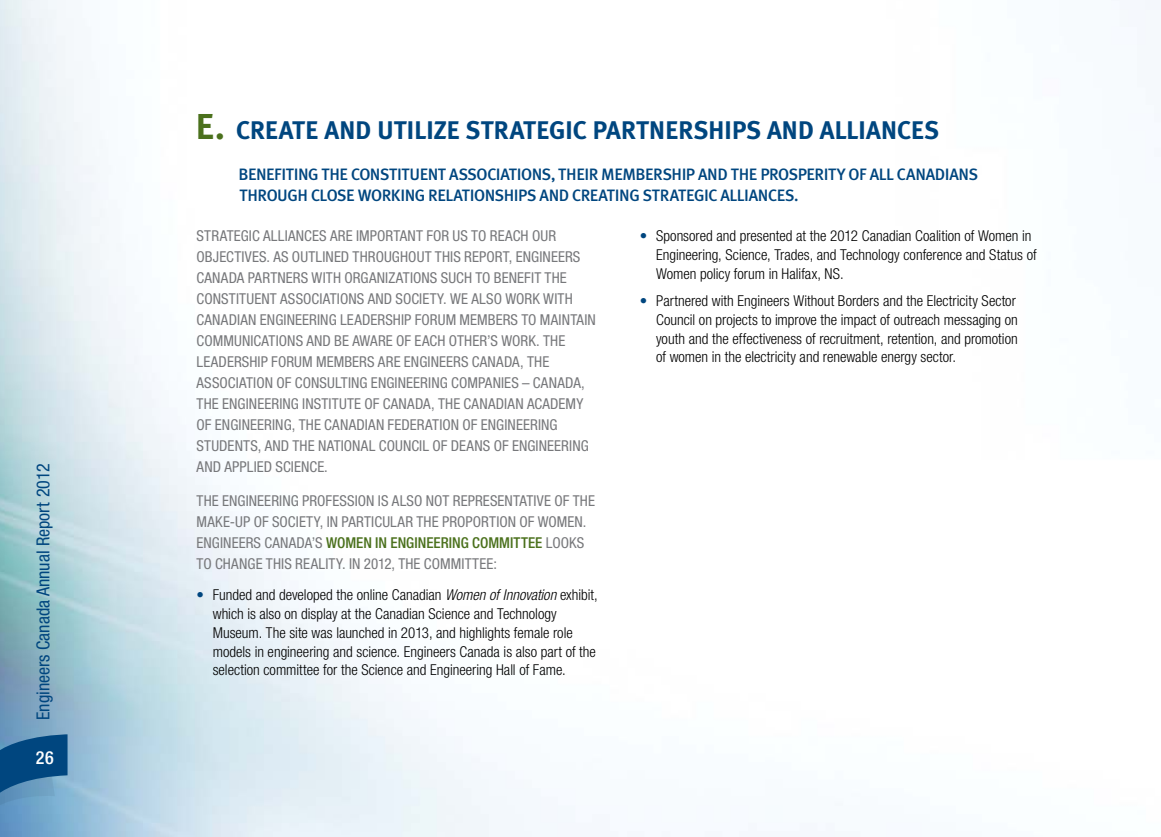
<style>
.page{position:relative;width:1161px;height:837px;background:#fff}
.page>*{position:absolute;margin:0;border:0;box-sizing:border-box;transform-origin:0 0}
.t1{font:25.5px "Meta Plus Bold Caps";letter-spacing:-.015em;color:#00467f}
.t2{font:condensed 18px "Helvetica Neue";color:#00467f}
.t3{font:500 condensed 18px "Helvetica Neue";color:#fff}
.t4{font:500 16.5px "Meta Plus";letter-spacing:-.03em;color:#00467f}
.t5{font:condensed 15px/21px "Helvetica Neue";letter-spacing:.075em;color:#77787b}
.t6{font:300 condensed 15px/18.8px "Helvetica Neue";color:#000}
.s1{font-family:"Meta Plus";font-weight:700;font-size:36px;color:#4b711d}
.s2{font-weight:500;color:#4b711d}
.s3{font-weight:700;color:#00467f}
.s4{font-style:italic}
</style>
<div class="page">
<img style="left:0;top:0;width:1161px;height:837px">
<svg style="left:0;top:734px;width:68px;height:99px;background:#407ba9"></svg>
<p class="t2" style="left:33px;top:720px;width:258px;rotate:-90deg">ENGINEERS CANADA ANNUAL REPORT 2012</p>
<p class="t3" style="left:36px;top:747px;width:20px">26</p>
<h1 class="t1" style="left:196px;top:116px;width:745px"><span class="s1">E.</span> CREATE AND UTILIZE STRATEGIC PARTNERSHIPS AND ALLIANCES</h1>
<p class="t4" style="left:239px;top:165px;width:222px">BEN EFITING TH E CONSTITU ENT ASSO</p>
<p class="t4" style="left:487px;top:165px;width:39px">CIATIONS</p>
<p class="t4" style="left:551px;top:165px;width:111px">, TH EIR MEMBERSHI</p>
<p class="t4" style="left:686px;top:165px;width:23px">P AND</p>
<p class="t4" style="left:731px;top:165px;width:186px">THE PROSPERITY OF ALL CANADIANS</p>
<p class="t4" style="left:240px;top:186px;width:19px">THROUGH</p>
<p class="t4" style="left:311px;top:186px;width:168px">CLOSE WORKING RELATIONSHI</p>
<p class="t4" style="left:518px;top:186px;width:33px">PS AND</p>
<p class="t4" style="left:572px;top:186px;width:157px">CREATING STRATEGI C ALLIAN</p>
<p class="t4" style="left:768px;top:186px;width:32px">CES.</p>
<p class="t5" style="left:197px;top:225px;width:401px">STRATEGIC ALLIANCES ARE IMPORTANT FOR US TO REACH OUR OBJECTIVES. AS OUTLINED THROUGHOUT THIS REPORT, ENGINEERS CANADA PARTNERS WITH ORGANIZATIONS SUCH TO BENEFIT THE CONSTITUENT ASSOCIATIONS AND SOCIETY. WE ALSO WORK WITH CANADIAN ENGINEERING LEADERSHIP FORUM MEMBERS TO MAINTAIN COMMUNICATIONS AND BE AWARE OF EACH OTHER’S WORK. THE LEADERSHIP FORUM MEMBERS ARE ENGINEERS CANADA, THE ASSOCIATION OF CONSULTING ENGINEERING COMPANIES – CANADA, THE ENGINEERING INSTITUTE OF CANADA, THE CANADIAN ACADEMY OF ENGINEERING, THE CANADIAN FEDERATION OF ENGINEERING STUDENTS, AND THE NATIONAL COUNCIL OF DEANS OF ENGINEERING AND APPLIED SCIENCE.</p>
<p class="t5" style="left:197px;top:490px;width:400px">THE ENGINEERING PROFESSION IS ALSO NOT REPRESENTATIVE OF THE MAKE-UP OF SOCIETY, IN PARTICULAR THE PROPORTION OF WOMEN.<br>ENGINEERS CANADA’S <span class="s2">WOMEN IN ENGINEERING COMMITTEE</span> LOOKS TO CHANGE THIS REALITY. IN 2012, THE COMMITTEE:</p>
<p class="t6" style="left:213px;top:585px;width:387px;text-indent:-16px"><span class="s3">•</span> Funded and developed the online Canadian <span class="s4">Women of Innovation</span> exhibit, which is also on display at the Canadian Science and Technology Museum. The site was launched in 2013, and highlights female role models in engineering and science. Engineers Canada is also part of the selection committee for the Science and Engineering Hall of Fame.</p>
<p class="t6" style="left:656px;top:226px;width:382px;text-indent:-16px"><span class="s3">•</span> Sponsored and presented at the 2012 Canadian Coalition of Women in<br>Engineering, Science, Trades, and Technology conference and Status of<br>Women policy forum in Halifax, NS.</p>
<p class="t6" style="left:656px;top:291px;width:363px;text-indent:-16px"><span class="s3">•</span> Partnered with Engineers Without Borders and the Electricity Sector Council on projects to improve the impact of outreach messaging on youth and the effectiveness of recruitment, retention, and promotion of women in the electricity and renewable energy sector.</p>
</div>
